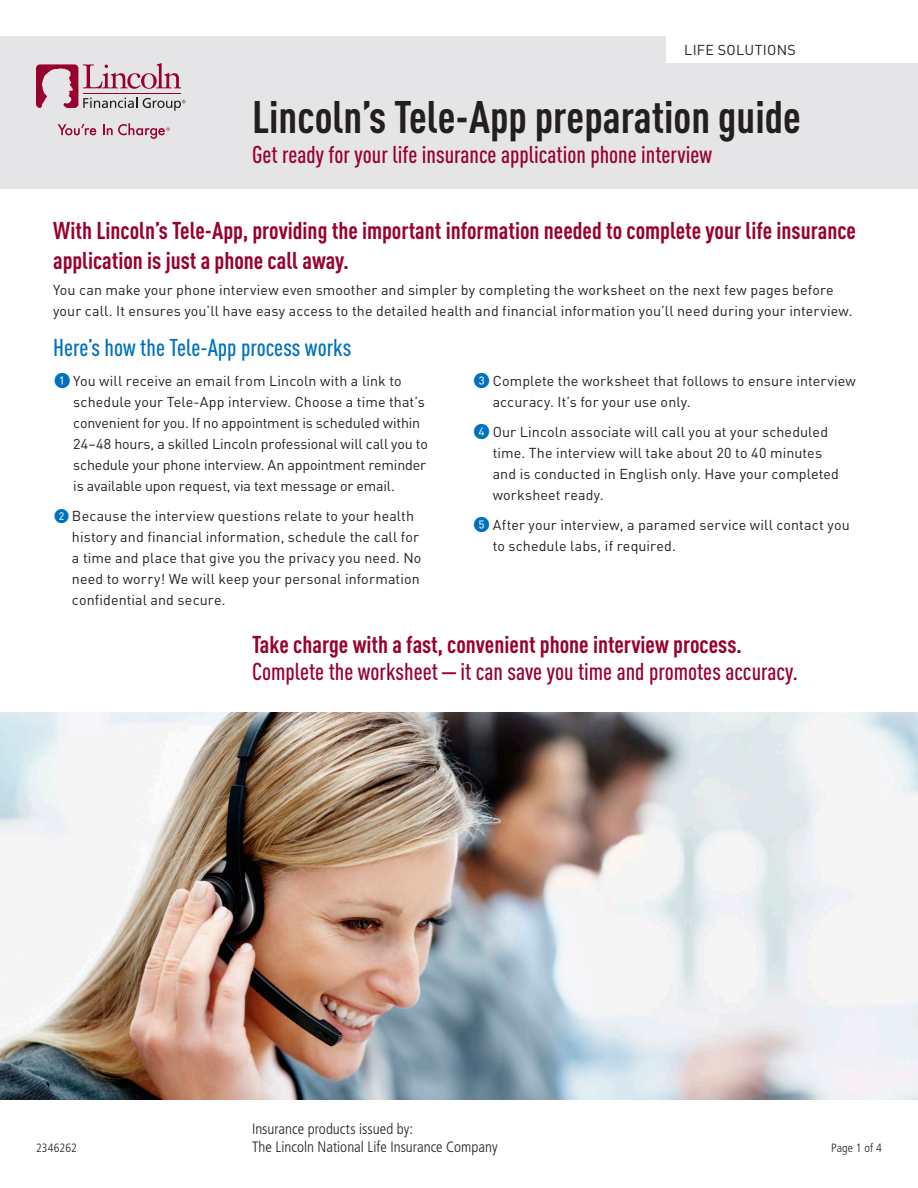
<style>
.page{position:relative;width:918px;height:1188px;background:#fff}
.page>*{position:absolute;margin:0;border:0;box-sizing:border-box;transform-origin:0 0}
.Title_DIN_PRO_Cond_B{font:700 condensed 45px "DIN Pro";color:#231f20}
.Subhead_1_DIN_PRO_Co{font:700 condensed 24px/30px "DIN Pro";color:#98012d}
.CTA_head_DIN_PRO_Con{font:500 condensed 24px/27px "DIN Pro";color:#98012d}
.Subtitle_DIN_PRO_Con{font:500 condensed 24px "DIN Pro";color:#98012d}
.Subhead_2_DIN_PRO_Co{font:500 condensed 24px "DIN Pro";color:#0072bc}
.Issuing_Company_Frut{font:300 condensed 15px "Frutiger LT Std";color:#231f20}
.Body_Main{font:14.25px/21px "DIN Pro";letter-spacing:.005em;color:#231f20}
.Body_Main-2{font:14.25px "DIN Pro";letter-spacing:.025em;color:#231f20}
.Codes_Frutiger_Lt_Co{font:300 condensed 12px "Frutiger LT Std";letter-spacing:.01em;color:#231f20}
.s1{font-size:21px;color:#0072bc}
.s2{font-size:19.5px;color:#0072bc}
.s3{font-weight:700}
</style>
<div class="page">
<div style="left:0;top:36px;width:918px;height:153px;background:#e5e5e7"></div>
<div style="left:666px;top:36px;width:252px;height:27px;background:#fff"></div>
<img style="left:0;top:712px;width:918px;height:388px">
<svg style="left:58px;top:124px;width:38px;height:11px"></svg>
<svg style="left:36px;top:63px;width:149px;height:48px"></svg>
<svg style="left:103px;top:123px;width:67px;height:16px"></svg>
<p class="Body_Main-2" style="left:684px;top:39px;width:113px">LIFE SOLUTIONS</p>
<p class="Title_DIN_PRO_Cond_B" style="left:252px;top:84px;width:550px">Lincoln’s Tele-App preparation guide</p>
<p class="Subtitle_DIN_PRO_Con" style="left:252px;top:137px;width:462px">Get ready for your life insurance application phone interview</p>
<p class="Subhead_1_DIN_PRO_Co" style="left:53px;top:214px;width:804px">With Lincoln’s Tele-App, providing the important information needed to complete your life insurance application is just a phone call away.</p>
<p class="Body_Main" style="left:53px;top:278px;width:801px">You can make your phone interview even smoother and simpler by completing the worksheet on the next few pages before your call. It ensures you’ll have easy access to the detailed health and financial information you’ll need during your interview.</p>
<p class="Subhead_2_DIN_PRO_Co" style="left:53px;top:330px;width:300px">Here’s how the Tele-App process works</p>
<p class="Body_Main" style="left:73px;top:370px;width:356px;text-indent:-20px"><span class="s1">➊</span> You will receive an email from Lincoln with a link to schedule your Tele-App interview. Choose a time that’s convenient for you. If no appointment is scheduled within 24–48 hours, a skilled Lincoln professional will call you to schedule your phone interview. An appointment reminder is available upon request, via text message or email.</p>
<p class="Body_Main" style="left:72px;top:505px;width:351px;text-indent:-19px"><span class="s2">➋</span> Because the interview questions relate to your health history and financial information, schedule the call for a time and place that give you the privacy you need. No need to worry! We will keep your personal information confidential and secure.</p>
<p class="Body_Main" style="left:493px;top:370px;width:365px;text-indent:-20px"><span class="s1">➌</span> Complete the worksheet that follows to ensure interview accuracy. It’s for your use only.</p>
<p class="Body_Main" style="left:493px;top:421px;width:348px;text-indent:-20px"><span class="s1">➍</span> Our Lincoln associate will call you at your scheduled time. The interview will take about 20 to 40 minutes and is conducted in English only. Have your completed worksheet ready.</p>
<p class="Body_Main" style="left:493px;top:514px;width:359px;text-indent:-20px"><span class="s1">➎</span> After your interview, a paramed service will contact you to schedule labs, if required.</p>
<p class="CTA_head_DIN_PRO_Con" style="left:252px;top:629px;width:547px"><span class="s3">Take charge with a fast, convenient phone interview process.<br></span>Complete the worksheet—it can save you time and promotes accuracy.</p>
<p class="Issuing_Company_Frut" style="left:252px;top:1120px;width:163px">Insurance products issued by:</p>
<p class="Codes_Frutiger_Lt_Co" style="left:36px;top:1141px;width:42px">2346262</p>
<p class="Issuing_Company_Frut" style="left:252px;top:1138px;width:247px">The Lincoln National Life Insurance Company</p>
<p class="Codes_Frutiger_Lt_Co" style="left:831px;top:1141px;width:52px">Page 1 of 4</p>
</div>
